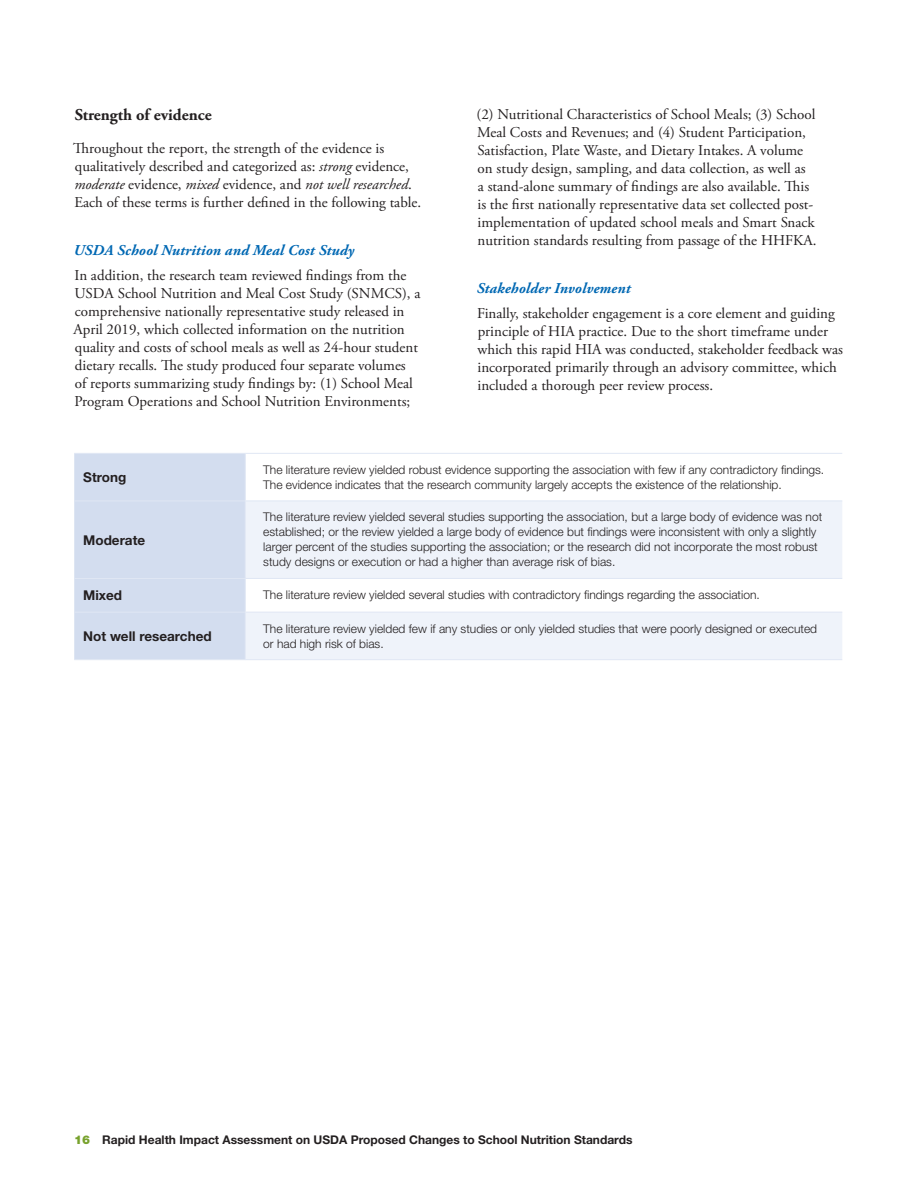
<style>
.page{position:relative;width:918px;height:1188px;background:#fff}
.page>*{position:absolute;margin:0;border:0;box-sizing:border-box;transform-origin:0 0}
.Subhead_3{font:700 16.5px "Adobe Garamond Pro";color:#231f20}
.Text_1{font:15px/18px "Adobe Garamond Pro";color:#231f20}
.Header3{font:italic 700 15px "Adobe Garamond Pro";letter-spacing:.01em;color:#0168b3}
.Quick_Facts_Text{font:700 13.5px "Helvetica Neue LT Std";color:#231f20}
.Quick_Facts_Text-2{font:300 12px/15px "Helvetica Neue LT Std";color:#231f20}
.t1{font:700 12px "Helvetica Neue LT Std";color:#231f20}
.s1{font-style:italic}
.s2{font-weight:900;color:#78a22d}
</style>
<div class="page">
<div style="left:74px;top:454px;width:171px;height:205px;background:#d3ddef"></div>
<svg style="left:246px;top:502px;width:596px;height:157px;fill:#eff3fa"></svg>
<hr style="left:74px;top:453px;width:171px;height:1px;background:#e0e7f4">
<hr style="left:245px;top:453px;width:597px;height:1px;background:#e0e7f4">
<hr style="left:245px;top:454px;width:1px;height:47px;background:#e0e7f4">
<hr style="left:74px;top:501px;width:171px;height:1px;background:#e0e7f4">
<hr style="left:245px;top:501px;width:597px;height:1px;background:#e0e7f4">
<hr style="left:245px;top:501px;width:1px;height:77px;background:#e0e7f4">
<hr style="left:74px;top:578px;width:171px;height:1px;background:#e0e7f4">
<hr style="left:245px;top:578px;width:597px;height:1px;background:#e0e7f4">
<hr style="left:245px;top:579px;width:1px;height:33px;background:#e0e7f4">
<hr style="left:74px;top:612px;width:171px;height:1px;background:#e0e7f4">
<hr style="left:245px;top:612px;width:597px;height:1px;background:#e0e7f4">
<hr style="left:245px;top:612px;width:1px;height:47px;background:#e0e7f4">
<hr style="left:74px;top:659px;width:171px;height:1px;background:#e0e7f4">
<hr style="left:245px;top:659px;width:597px;height:1px;background:#e0e7f4">
<p class="Subhead_3" style="left:75px;top:105px;width:138px">Strength of evidence</p>
<p class="Text_1" style="left:73px;top:140px;width:349px">Throughout the report, the strength of the evidence is qualitatively described and categorized as: <span class="s1">strong</span> evidence, <span class="s1">moderate</span> evidence, <span class="s1">mixed</span> evidence, and <span class="s1">not well researched</span>.<br>Each of these terms is further defined in the following table.</p>
<p class="Header3" style="left:73px;top:242px;width:282px">USDA School Nutrition and Meal Cost Study</p>
<p class="Text_1" style="left:74px;top:267px;width:348px">In addition, the research team reviewed findings from the USDA School Nutrition and Meal Cost Study (SNMCS), a comprehensive nationally representative study released in April 2019, which collected information on the nutrition quality and costs of school meals as well as 24-hour student dietary recalls. The study produced four separate volumes<br>of reports summarizing study findings by: (1) School Meal Program Operations and School Nutrition Environments;</p>
<p class="Text_1" style="left:477px;top:106px;width:341px">(2) Nutritional Characteristics of School Meals; (3) School Meal Costs and Revenues; and (4) Student Participation, Satisfaction, Plate Waste, and Dietary Intakes. A volume on study design, sampling, and data collection, as well as<br>a stand-alone summary of findings are also available. This is the first nationally representative data set collected post&shy;implementation of updated school meals and Smart Snack nutrition standards resulting from passage of the HHFKA.</p>
<p class="Header3" style="left:477px;top:279px;width:155px">Stakeholder Involvement</p>
<p class="Text_1" style="left:477px;top:305px;width:367px">Finally, stakeholder engagement is a core element and guiding principle of HIA practice. Due to the short timeframe under which this rapid HIA was conducted, stakeholder feedback was incorporated primarily through an advisory committee, which included a thorough peer review process.</p>
<p class="Quick_Facts_Text" style="left:83px;top:469px;width:45px">Strong</p>
<p class="Quick_Facts_Text-2" style="left:263px;top:462px;width:563px">The literature review yielded robust evidence supporting the association with few if any contradictory findings.<br>The evidence indicates that the research community largely accepts the existence of the relationship.</p>
<p class="Quick_Facts_Text" style="left:83px;top:531px;width:63px">Moderate</p>
<p class="Quick_Facts_Text-2" style="left:263px;top:509px;width:561px">The literature review yielded several studies supporting the association, but a large body of evidence was not established; or the review yielded a large body of evidence but findings were inconsistent with only a slightly larger percent of the studies supporting the association; or the research did not incorporate the most robust study designs or execution or had a higher than average risk of bias.</p>
<p class="Quick_Facts_Text" style="left:83px;top:587px;width:40px">Mixed</p>
<p class="Quick_Facts_Text-2" style="left:263px;top:587px;width:498px">The literature review yielded several studies with contradictory findings regarding the association.</p>
<p class="Quick_Facts_Text" style="left:83px;top:628px;width:130px">Not well researched</p>
<p class="Quick_Facts_Text-2" style="left:263px;top:621px;width:555px">The literature review yielded few if any studies or only yielded studies that were poorly designed or executed or had high risk of bias.</p>
<p class="t1" style="left:74px;top:1133px;width:560px"><span class="s2">16</span> Rapid Health Impact Assessment on USDA Proposed Changes to School Nutrition Standards</p>
</div>
